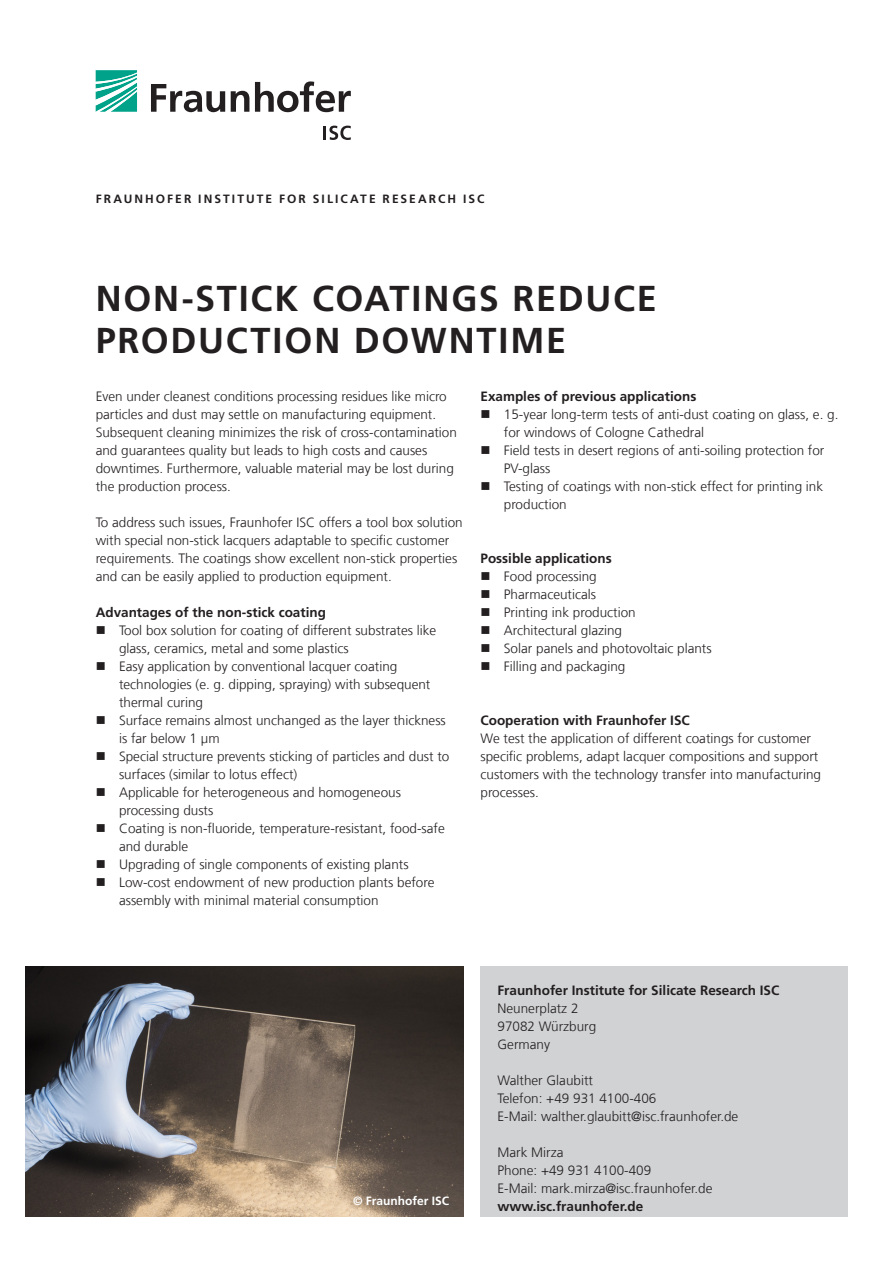
<style>
.page{position:relative;width:893px;height:1263px;background:#fff}
.page>*{position:absolute;margin:0;border:0;box-sizing:border-box;transform-origin:0 0}
.ÜBERSCHRIFT_bold_24{font:700 36px/42px "Frutiger LT Com";letter-spacing:.05em;color:#231f20}
.Fließtext_9_12{font:300 13.5px/18px "Frutiger LT Com";color:#231f20}
.Zwischenüberschrift{font:700 13.5px "Frutiger LT Com";color:#231f20}
.Fraunhofer_ISC_bold{font:700 12px "Frutiger LT Com";letter-spacing:.17em;color:#231f20}
.Bildunterschrift_bol{font:700 12px "Frutiger LT Com";color:#fff}
.s1{font-style:italic}
.s2{font-weight:700}
</style>
<div class="page">
<div style="left:480px;top:966px;width:368px;height:250px;background:#d1d2d4"></div>
<img style="left:26px;top:966px;width:437px;height:250px">
<svg style="left:96px;top:70px;width:41px;height:42px"></svg>
<svg style="left:151px;top:81px;width:200px;height:31px"></svg>
<svg style="left:324px;top:126px;width:27px;height:14px"></svg>
<p class="Fraunhofer_ISC_bold" style="left:96px;top:191px;width:390px">FRAUNHOFER INSTITUTE FOR SILICATE RESEARCH ISC</p>
<p class="ÜBERSCHRIFT_bold_24" style="left:96px;top:277px;width:563px">NON-STICK COATINGS REDUCE<br>PRODUCTION DOWNTIME</p>
<p class="Fließtext_9_12" style="left:96px;top:387px;width:363px">Even under cleanest conditions processing residues like micro particles and dust may settle on manufacturing equipment.<br>Subsequent cleaning minimizes the risk of cross-contamination and guarantees quality but leads to high costs and causes downtimes. Furthermore, valuable material may be lost during the production process.</p>
<p class="Fließtext_9_12" style="left:96px;top:513px;width:369px">To address such issues, Fraunhofer ISC offers a tool box solution with special non-stick lacquers adaptable to specific customer requirements. The coatings show excellent non-stick properties and can be easily applied to production equipment.</p>
<p class="Zwischenüberschrift" style="left:96px;top:604px;width:232px">Advantages of the non-stick coating</p>
<p class="Fließtext_9_12" style="left:119px;top:621px;width:319px">Tool box solution for coating of different substrates like glass, ceramics, metal and some plastics</p>
<p class="Fließtext_9_12" style="left:119px;top:657px;width:313px">Easy application by conventional lacquer coating technologies (e. g. dipping, spraying) with subsequent thermal curing</p>
<p class="Fließtext_9_12" style="left:119px;top:711px;width:328px">Surface remains almost unchanged as the layer thickness is far below 1 µm</p>
<p class="Fließtext_9_12" style="left:119px;top:747px;width:332px">Special structure prevents sticking of particles and dust to surfaces (similar to lotus effect)</p>
<p class="Fließtext_9_12" style="left:119px;top:783px;width:283px">Applicable for heterogeneous and homogeneous processing dusts</p>
<p class="Fließtext_9_12" style="left:119px;top:819px;width:327px">Coating is non-fluoride, temperature-resistant, food-safe and durable</p>
<p class="Fließtext_9_12" style="left:119px;top:855px;width:291px">Upgrading of single components of existing plants</p>
<p class="Fließtext_9_12" style="left:119px;top:873px;width:317px">Low-cost endowment of new production plants before assembly with minimal material consumption</p>
<p class="Zwischenüberschrift" style="left:480px;top:388px;width:217px">Examples of previous applications</p>
<p class="Fließtext_9_12" style="left:504px;top:405px;width:336px">15-year long-term tests of anti-dust coating on glass, e. g. for windows of Cologne Cathedral</p>
<p class="Fließtext_9_12" style="left:504px;top:441px;width:322px">Field tests in desert regions of anti-soiling protection for<br>PV-glass</p>
<p class="Fließtext_9_12" style="left:504px;top:477px;width:321px">Testing of coatings with non-stick effect for printing ink production</p>
<p class="Zwischenüberschrift" style="left:480px;top:550px;width:133px">Possible applications</p>
<p class="Fließtext_9_12" style="left:504px;top:567px;width:94px">Food processing</p>
<p class="Fließtext_9_12" style="left:504px;top:585px;width:94px">Pharmaceuticals</p>
<p class="Fließtext_9_12" style="left:504px;top:603px;width:133px">Printing ink production</p>
<p class="Fließtext_9_12" style="left:504px;top:621px;width:120px">Architectural glazing</p>
<p class="Fließtext_9_12" style="left:504px;top:639px;width:209px">Solar panels and photovoltaic plants</p>
<p class="Fließtext_9_12" style="left:504px;top:657px;width:123px">Filling and packaging</p>
<p class="Zwischenüberschrift" style="left:480px;top:712px;width:211px">Cooperation with Fraunhofer ISC</p>
<p class="Fließtext_9_12" style="left:480px;top:729px;width:342px">We test the application of different coatings for customer specific problems, adapt lacquer compositions and support customers with the technology transfer into manufacturing processes.</p>
<p class="Bildunterschrift_bol" style="left:353px;top:1194px;width:98px"><span class="s1">©</span> Fraunhofer ISC</p>
<p class="Bildunterschrift_bol" style="left:357px;top:1194px;width:98px"><span class="s1">©</span> Fraunhofer ISC</p>
<p class="Zwischenüberschrift" style="left:497px;top:982px;width:283px">Fraunhofer Institute for Silicate Research ISC</p>
<p class="Fließtext_9_12" style="left:497px;top:999px;width:83px">Neunerplatz 2</p>
<p class="Fließtext_9_12" style="left:497px;top:1017px;width:100px">97082 Würzburg</p>
<p class="Fließtext_9_12" style="left:497px;top:1035px;width:54px">Germany</p>
<p class="Fließtext_9_12" style="left:497px;top:1071px;width:97px">Walther Glaubitt</p>
<p class="Fließtext_9_12" style="left:497px;top:1089px;width:160px">Telefon: +49 931 4100-406</p>
<p class="Fließtext_9_12" style="left:497px;top:1107px;width:242px">E-Mail: walther.glaubitt@isc.fraunhofer.de</p>
<p class="Fließtext_9_12" style="left:497px;top:1143px;width:67px">Mark Mirza</p>
<p class="Fließtext_9_12" style="left:497px;top:1161px;width:155px">Phone: +49 931 4100-409</p>
<p class="Fließtext_9_12" style="left:497px;top:1179px;width:217px">E-Mail: mark.mirza@isc.fraunhofer.de <span class="s2">www.isc.fraunhofer.de</span></p>
</div>
